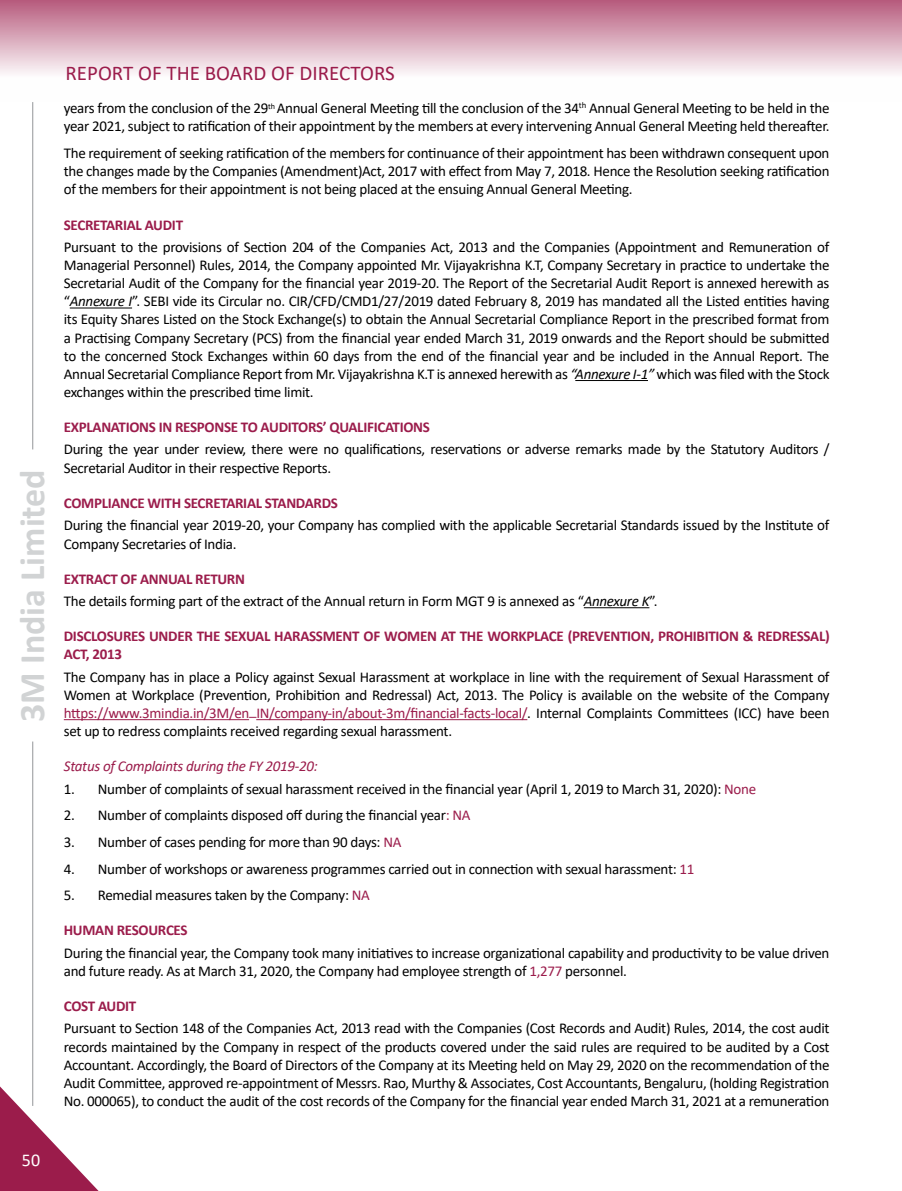
<style>
.page{position:relative;width:902px;height:1191px;background:#fff}
.page>*{position:absolute;margin:0;border:0;box-sizing:border-box;transform-origin:0 0}
.t1{font:700 36px "Calibri";color:#d1d3d4}
.t2{font:21px "Calibri";color:#9b1c4b}
.t3{font:18px "Calibri";color:#fff}
.t4{font:15px/18.1px "Calibri";letter-spacing:-.02em;color:#000}
.t5{font:700 15px/18.1px "Calibri";letter-spacing:-.02em;color:#9b1c4b}
.t6{font:italic 15px "Calibri";letter-spacing:-.02em;color:#9b1c4b}
.s1{font-style:italic}
.s2{font-weight:700;color:#9b1c4b}
.s3{color:#9b1c4b}
</style>
<div class="page">
<hr style="left:32px;top:102px;width:1px;height:347px;background:#939598">
<hr style="left:32px;top:741px;width:1px;height:365px;background:#939598">
<svg style="left:0;top:1073px;width:99px;height:118px"></svg>
<div style="left:0;top:0;width:901px;height:102px;background:linear-gradient(to bottom,#ba6383,#fff)"></div>
<hr style="left:70px;top:307px;width:62px;height:1px;background:#000">
<hr style="left:575px;top:380px;width:73px;height:1px;background:#000">
<hr style="left:583px;top:607px;width:66px;height:1px;background:#000">
<hr style="left:64px;top:719px;width:185px;height:1px;background:#9b1c4b">
<hr style="left:256px;top:719px;width:271px;height:1px;background:#9b1c4b">
<h1 class="t1" style="left:7px;top:722px;width:254px;rotate:-90deg">3M India Limited</h1>
<p class="t3" style="left:22px;top:1147px;width:20px">50</p>
<h2 class="t2" style="left:65px;top:58px;width:331px">REPORT OF THE BOARD OF DIRECTORS</h2>
<p class="t4" style="left:64px;top:99px;width:767px">years from the conclusion of the 29<sup>th</sup> Annual General Meeting till the conclusion of the 34<sup>th</sup> Annual General Meeting to be held in the year 2021, subject to ratification of their appointment by the members at every intervening Annual General Meeting held thereafter.</p>
<p class="t4" style="left:64px;top:144px;width:767px;text-align:justify">The requirement of seeking ratification of the members for continuance of their appointment has been withdrawn consequent upon the changes made by the Companies (Amendment)Act, 2017 with effect from May 7, 2018. Hence the Resolution seeking ratification of the members for their appointment is not being placed at the ensuing Annual General Meeting.</p>
<p class="t5" style="left:64px;top:215px;width:121px">SECRETARIAL AUDIT</p>
<p class="t4" style="left:64px;top:237px;width:767px;text-align:justify">Pursuant to the provisions of Section 204 of the Companies Act, 2013 and the Companies (Appointment and Remuneration of Managerial Personnel) Rules, 2014, the Company appointed Mr. Vijayakrishna K.T, Company Secretary in practice to undertake the Secretarial Audit of the Company for the financial year 2019-20. The Report of the Secretarial Audit Report is annexed herewith as “<span class="s1">Annexure I</span>”. SEBI vide its Circular no. CIR/CFD/CMD1/27/2019 dated February 8, 2019 has mandated all the Listed entities having its Equity Shares Listed on the Stock Exchange(s) to obtain the Annual Secretarial Compliance Report in the prescribed format from a Practising Company Secretary (PCS) from the financial year ended March 31, 2019 onwards and the Report should be submitted to the concerned Stock Exchanges within 60 days from the end of the financial year and be included in the Annual Report. The Annual Secretarial Compliance Report from Mr. Vijayakrishna K.T is annexed herewith as <span class="s1">“Annexure I-1”</span> which was filed with the Stock exchanges within the prescribed time limit.</p>
<p class="t5" style="left:64px;top:418px;width:367px">EXPLANATIONS IN RESPONSE TO AUDITORS’ QUALIFICATIONS</p>
<p class="t4" style="left:64px;top:440px;width:767px">During the year under review, there were no qualifications, reservations or adverse remarks made by the Statutory Auditors /<br>Secretarial Auditor in their respective Reports.</p>
<p class="t5" style="left:64px;top:494px;width:275px">COMPLIANCE WITH SECRETARIAL STANDARDS</p>
<p class="t4" style="left:64px;top:516px;width:767px">During the financial year 2019-20, your Company has complied with the applicable Secretarial Standards issued by the Institute of<br>Company Secretaries of India.</p>
<p class="t4" style="left:64px;top:567px;width:595px;line-height:22.4px"><span class="s2">EXTRACT OF ANNUAL RETURN<br></span>The details forming part of the extract of the Annual return in Form MGT 9 is annexed as “<span class="s1">Annexure K</span>”.</p>
<p class="t5" style="left:64px;top:627px;width:767px">DISCLOSURES UNDER THE SEXUAL HARASSMENT OF WOMEN AT THE WORKPLACE (PREVENTION, PROHIBITION &amp; REDRESSAL)<br>ACT, 2013</p>
<p class="t4" style="left:64px;top:667px;width:767px;text-align:justify">The Company has in place a Policy against Sexual Harassment at workplace in line with the requirement of Sexual Harassment of Women at Workplace (Prevention, Prohibition and Redressal) Act, 2013. The Policy is available on the website of the Company <span class="s3">https://www.3mindia.in/3M/en</span><sup>_</sup><span class="s3">IN/company-in/about-3m/financial-facts-local/</span>. Internal Complaints Committees (ICC) have been set up to redress complaints received regarding sexual harassment.</p>
<p class="t6" style="left:64px;top:756px;width:255px">Status of Complaints during the FY 2019-20:</p>
<p class="t4" style="left:64px;top:779px;width:693px">1. Number of complaints of sexual harassment received in the financial year (April 1, 2019 to March 31, 2020): <span class="s3">None</span></p>
<p class="t4" style="left:64px;top:806px;width:408px">2. Number of complaints disposed off during the financial year<span class="s3">: NA</span></p>
<p class="t4" style="left:64px;top:832px;width:339px">3. Number of cases pending for more than 90 days: <span class="s3">NA</span></p>
<p class="t4" style="left:64px;top:859px;width:632px">4. Number of workshops or awareness programmes carried out in connection with sexual harassment: <span class="s3">11</span></p>
<p class="t4" style="left:64px;top:885px;width:307px">5. Remedial measures taken by the Company: <span class="s3">NA</span></p>
<p class="t5" style="left:64px;top:921px;width:125px">HUMAN RESOURCES</p>
<p class="t4" style="left:64px;top:943px;width:767px">During the financial year, the Company took many initiatives to increase organizational capability and productivity to be value driven and future ready. As at March 31, 2020, the Company had employee strength of <span class="s3">1,277</span> personnel.</p>
<p class="t5" style="left:64px;top:996px;width:74px">COST AUDIT</p>
<p class="t4" style="left:64px;top:1019px;width:767px;text-align:justify">Pursuant to Section 148 of the Companies Act, 2013 read with the Companies (Cost Records and Audit) Rules, 2014, the cost audit records maintained by the Company in respect of the products covered under the said rules are required to be audited by a Cost Accountant. Accordingly, the Board of Directors of the Company at its Meeting held on May 29, 2020 on the recommendation of the Audit Committee, approved re-appointment of Messrs. Rao, Murthy &amp; Associates, Cost Accountants, Bengaluru, (holding Registration No. 000065), to conduct the audit of the cost records of the Company for the financial year ended March 31, 2021 at a remuneration</p>
</div>
